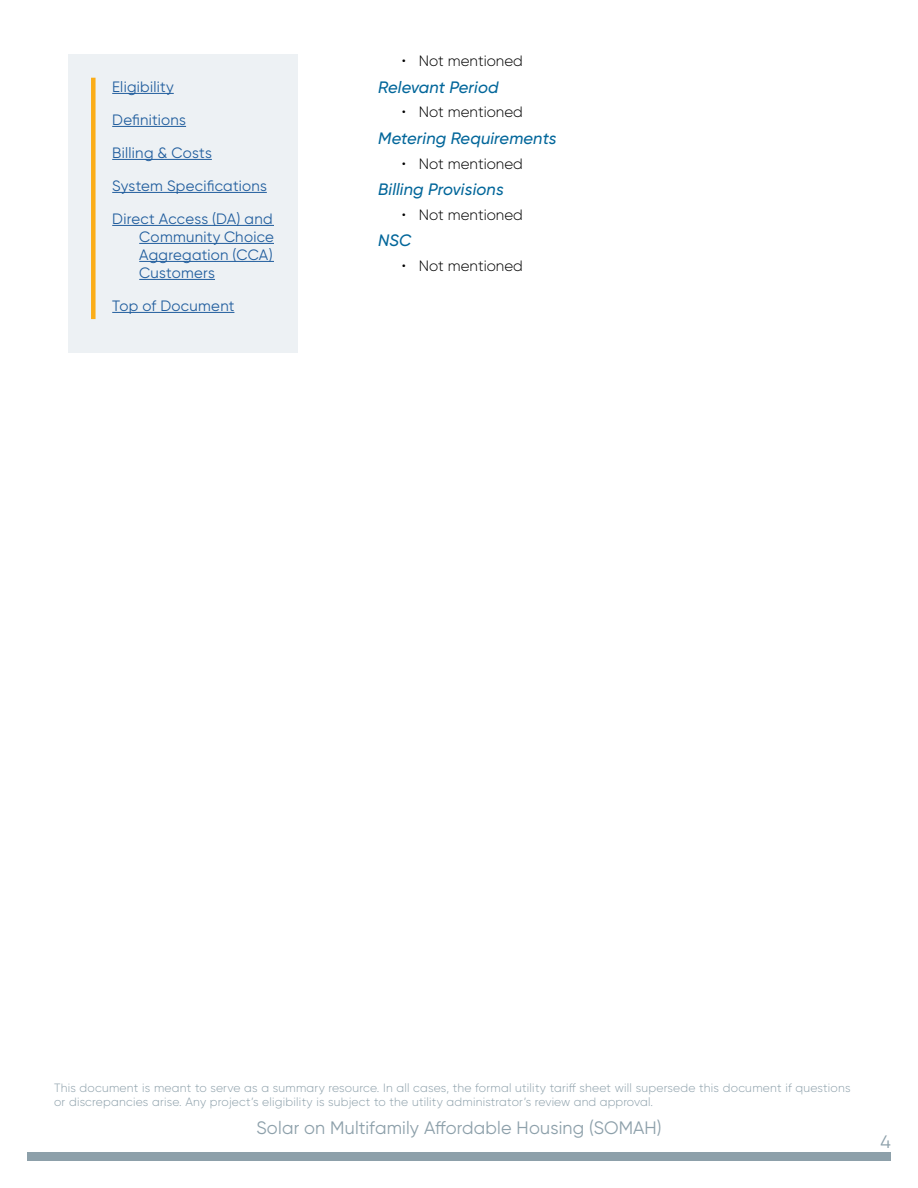
<style>
.page{position:relative;width:918px;height:1188px;background:#fff}
.page>*{position:absolute;margin:0;border:0;box-sizing:border-box;transform-origin:0 0}
.t1{font:18px "Gilroy";letter-spacing:.01em;color:#8da0aa}
.t2{font:italic 500 16.5px "Gilroy";letter-spacing:.01em;color:#02669a}
.t3{font:15px/18px "Gilroy";letter-spacing:.02em;color:#215e9e;text-align:justify}
.t4{font:300 15px "Gilroy";color:#000}
.t5{font:300 12px/14.4px "Gilroy";letter-spacing:.02em;color:#8da0aa}
</style>
<div class="page">
<div style="left:27px;top:1152px;width:864px;height:9px;background:#8da0aa"></div>
<div style="left:68px;top:54px;width:230px;height:299px;background:#edf1f4"></div>
<div style="left:91px;top:78px;width:5px;height:241px;background:#fbad18"></div>
<hr style="left:112px;top:93px;width:62px;height:1px;background:#215e9e">
<hr style="left:112px;top:126px;width:74px;height:1px;background:#215e9e">
<hr style="left:112px;top:159px;width:100px;height:1px;background:#215e9e">
<hr style="left:112px;top:192px;width:155px;height:1px;background:#215e9e">
<hr style="left:112px;top:225px;width:162px;height:1px;background:#215e9e">
<hr style="left:139px;top:243px;width:135px;height:1px;background:#215e9e">
<hr style="left:139px;top:261px;width:135px;height:1px;background:#215e9e">
<hr style="left:139px;top:279px;width:76px;height:1px;background:#215e9e">
<hr style="left:112px;top:312px;width:122px;height:1px;background:#215e9e">
<p class="t3" style="left:112px;top:78px;width:63px">Eligibility</p>
<p class="t3" style="left:112px;top:111px;width:75px">Definitions</p>
<p class="t3" style="left:112px;top:144px;width:101px">Billing &amp; Costs</p>
<p class="t3" style="left:112px;top:177px;width:156px">System Specifications</p>
<p class="t3" style="left:139px;top:210px;width:136px;text-indent:-27px">Direct Access (DA) and Community Choice Aggregation (CCA)<br>Customers</p>
<p class="t3" style="left:112px;top:297px;width:124px">Top of Document</p>
<p class="t4" style="left:402px;top:52px;width:123px">• Not mentioned</p>
<h2 class="t2" style="left:378px;top:77px;width:122px">Relevant Period</h2>
<p class="t4" style="left:402px;top:103px;width:123px">• Not mentioned</p>
<h2 class="t2" style="left:378px;top:128px;width:180px">Metering Requirements</h2>
<p class="t4" style="left:402px;top:154px;width:123px">• Not mentioned</p>
<h2 class="t2" style="left:378px;top:179px;width:127px">Billing Provisions</h2>
<p class="t4" style="left:402px;top:205px;width:123px">• Not mentioned</p>
<h2 class="t2" style="left:378px;top:231px;width:34px">NSC</h2>
<p class="t4" style="left:402px;top:257px;width:123px">• Not mentioned</p>
<p class="t5" style="left:54px;top:1080px;width:798px">This document is meant to serve as a summary resource. In all cases, the formal utility tariff sheet will supersede this document if questions or discrepancies arise. Any project’s eligibility is subject to the utility administrator’s review and approval.</p>
<h1 class="t1" style="left:256px;top:1117px;width:407px">Solar on Multifamily Affordable Housing (SOMAH)</h1>
<h1 class="t1" style="left:881px;top:1130px;width:12px">4</h1>
</div>
